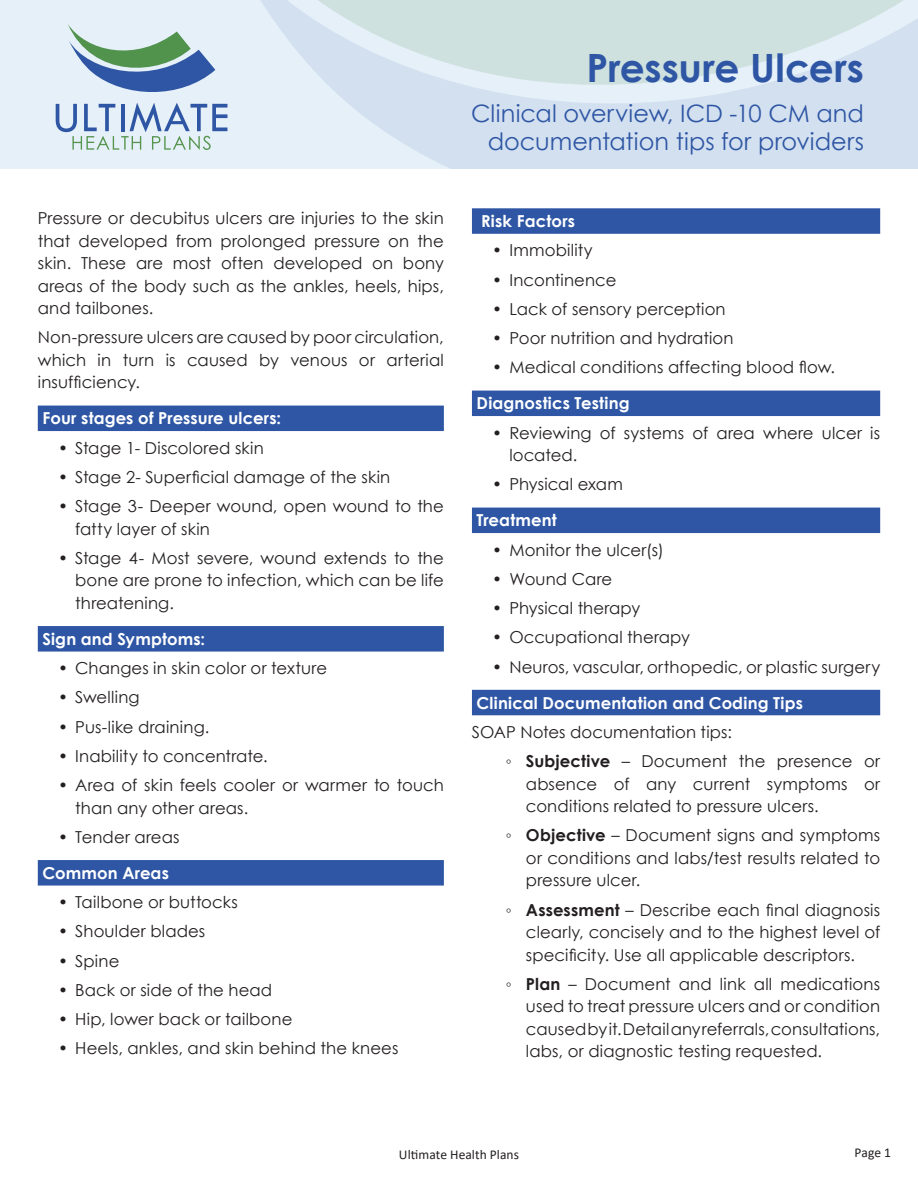
<style>
.page{position:relative;width:918px;height:1188px;background:#fff}
.page>*{position:absolute;margin:0;border:0;box-sizing:border-box;transform-origin:0 0}
.t1{font:700 39px "Century Gothic";letter-spacing:-.005em;color:#2e56a4}
.t2{font:24px/28.5px "Century Gothic";color:#2e56a4;text-align:right}
._11_15_cal{font:16.5px/22.5px "Century Gothic";letter-spacing:.005em;color:#231f20;text-align:justify}
.Sub_Heading_WHITE{font:700 16.5px "Century Gothic";letter-spacing:.01em;color:#fff}
.t3{font:13.5px "Calibri";letter-spacing:.005em;color:#231f20}
.s1{font-weight:700}
</style>
<div class="page">
<div style="left:0;top:0;width:918px;height:168px;background:#e5f0f8"></div>
<svg style="left:227px;top:0;width:691px;height:168px"></svg>
<svg style="left:56px;top:24px;width:171px;height:126px"></svg>
<div style="left:38px;top:406px;width:406px;height:25px;background:#2e56a4"></div>
<div style="left:38px;top:626px;width:406px;height:26px;background:#2e56a4"></div>
<div style="left:38px;top:860px;width:406px;height:26px;background:#2e56a4"></div>
<div style="left:472px;top:208px;width:408px;height:26px;background:#2e56a4"></div>
<div style="left:472px;top:391px;width:408px;height:25px;background:#2e56a4"></div>
<div style="left:472px;top:508px;width:408px;height:25px;background:#2e56a4"></div>
<div style="left:472px;top:690px;width:408px;height:25px;background:#2e56a4"></div>
<p class="_11_15_cal" style="left:38px;top:207px;width:408px">Pressure or decubitus ulcers are injuries to the skin that developed from prolonged pressure on the skin. These are most often developed on bony areas of the body such as the ankles, heels, hips, and tailbones.</p>
<p class="_11_15_cal" style="left:38px;top:326px;width:408px">Non-pressure ulcers are caused by poor circulation, which in turn is caused by venous or arterial insufficiency.</p>
<p class="Sub_Heading_WHITE" style="left:42px;top:406px;width:240px">Four stages of Pressure ulcers:</p>
<p class="_11_15_cal" style="left:58px;top:436px;width:207px">• Stage 1- Discolored skin</p>
<p class="_11_15_cal" style="left:58px;top:465px;width:334px">• Stage 2- Superficial damage of the skin</p>
<p class="_11_15_cal" style="left:75px;top:495px;width:370px;text-indent:-17px">• Stage 3- Deeper wound, open wound to the fatty layer of skin</p>
<p class="_11_15_cal" style="left:75px;top:546px;width:370px;text-indent:-17px">• Stage 4- Most severe, wound extends to the bone are prone to infection, which can be life threatening.</p>
<p class="Sub_Heading_WHITE" style="left:42px;top:626px;width:164px">Sign and Symptoms:</p>
<p class="_11_15_cal" style="left:58px;top:657px;width:271px">• Changes in skin color or texture</p>
<p class="_11_15_cal" style="left:58px;top:686px;width:83px">• Swelling</p>
<p class="_11_15_cal" style="left:58px;top:715px;width:153px">• Pus-like draining.</p>
<p class="_11_15_cal" style="left:58px;top:744px;width:211px">• Inability to concentrate.</p>
<p class="_11_15_cal" style="left:75px;top:774px;width:370px;text-indent:-17px">• Area of skin feels cooler or warmer to touch than any other areas.</p>
<p class="_11_15_cal" style="left:58px;top:825px;width:123px">• Tender areas</p>
<p class="Sub_Heading_WHITE" style="left:42px;top:860px;width:128px">Common Areas</p>
<p class="_11_15_cal" style="left:58px;top:891px;width:181px">• Tailbone or buttocks</p>
<p class="_11_15_cal" style="left:58px;top:920px;width:149px">• Shoulder blades</p>
<p class="_11_15_cal" style="left:58px;top:949px;width:63px">• Spine</p>
<p class="_11_15_cal" style="left:58px;top:978px;width:216px">• Back or side of the head</p>
<p class="_11_15_cal" style="left:58px;top:1008px;width:236px">• Hip, lower back or tailbone</p>
<p class="_11_15_cal" style="left:58px;top:1037px;width:342px">• Heels, ankles, and skin behind the knees</p>
<p class="t1" style="left:587px;top:39px;width:279px">Pressure Ulcers</p>
<p class="t2" style="left:471px;top:98px;width:394px">Clinical overview, ICD -10 CM and documentation tips for providers</p>
<p class="Sub_Heading_WHITE" style="left:481px;top:209px;width:95px">Risk Factors</p>
<p class="_11_15_cal" style="left:492px;top:239px;width:102px">• Immobility</p>
<p class="_11_15_cal" style="left:492px;top:268px;width:126px">• Incontinence</p>
<p class="_11_15_cal" style="left:492px;top:297px;width:235px">• Lack of sensory perception</p>
<p class="_11_15_cal" style="left:492px;top:327px;width:243px">• Poor nutrition and hydration</p>
<p class="_11_15_cal" style="left:492px;top:356px;width:344px">• Medical conditions affecting blood flow.</p>
<p class="Sub_Heading_WHITE" style="left:477px;top:391px;width:155px">Diagnostics Testing</p>
<p class="_11_15_cal" style="left:509px;top:421px;width:372px;text-indent:-17px">• Reviewing of systems of area where ulcer is located.</p>
<p class="_11_15_cal" style="left:492px;top:473px;width:132px">• Physical exam</p>
<p class="Sub_Heading_WHITE" style="left:477px;top:508px;width:82px">Treatment</p>
<p class="_11_15_cal" style="left:492px;top:538px;width:173px">• Monitor the ulcer(s)</p>
<p class="_11_15_cal" style="left:492px;top:567px;width:121px">• Wound Care</p>
<p class="_11_15_cal" style="left:492px;top:597px;width:150px">• Physical therapy</p>
<p class="_11_15_cal" style="left:492px;top:626px;width:199px">• Occupational therapy</p>
<p class="_11_15_cal" style="left:492px;top:655px;width:389px">• Neuros, vascular, orthopedic, or plastic surgery</p>
<p class="Sub_Heading_WHITE" style="left:477px;top:690px;width:328px">Clinical Documentation and Coding Tips</p>
<p class="_11_15_cal" style="left:472px;top:720px;width:262px">SOAP Notes documentation tips:</p>
<p class="_11_15_cal" style="left:526px;top:750px;width:356px;text-indent:-20px">◦ <span class="s1">Subjective</span> – Document the presence or absence of any current symptoms or conditions related to pressure ulcers.</p>
<p class="_11_15_cal" style="left:526px;top:824px;width:356px;text-indent:-20px">◦ <span class="s1">Objective</span> – Document signs and symptoms or conditions and labs/test results related to pressure ulcer.</p>
<p class="_11_15_cal" style="left:526px;top:898px;width:356px;text-indent:-20px">◦ <span class="s1">Assessment</span> – Describe each final diagnosis clearly, concisely and to the highest level of specificity. Use all applicable descriptors.</p>
<p class="_11_15_cal" style="left:526px;top:972px;width:356px;text-indent:-20px">◦ <span class="s1">Plan</span> – Document and link all medications used to treat pressure ulcers and or condition caused by it. Detail any referrals, consultations, labs, or diagnostic testing requested.</p>
<p class="t3" style="left:399px;top:1145px;width:122px">Ultimate Health Plans</p>
<p class="t3" style="left:854px;top:1143px;width:38px">Page 1</p>
</div>
